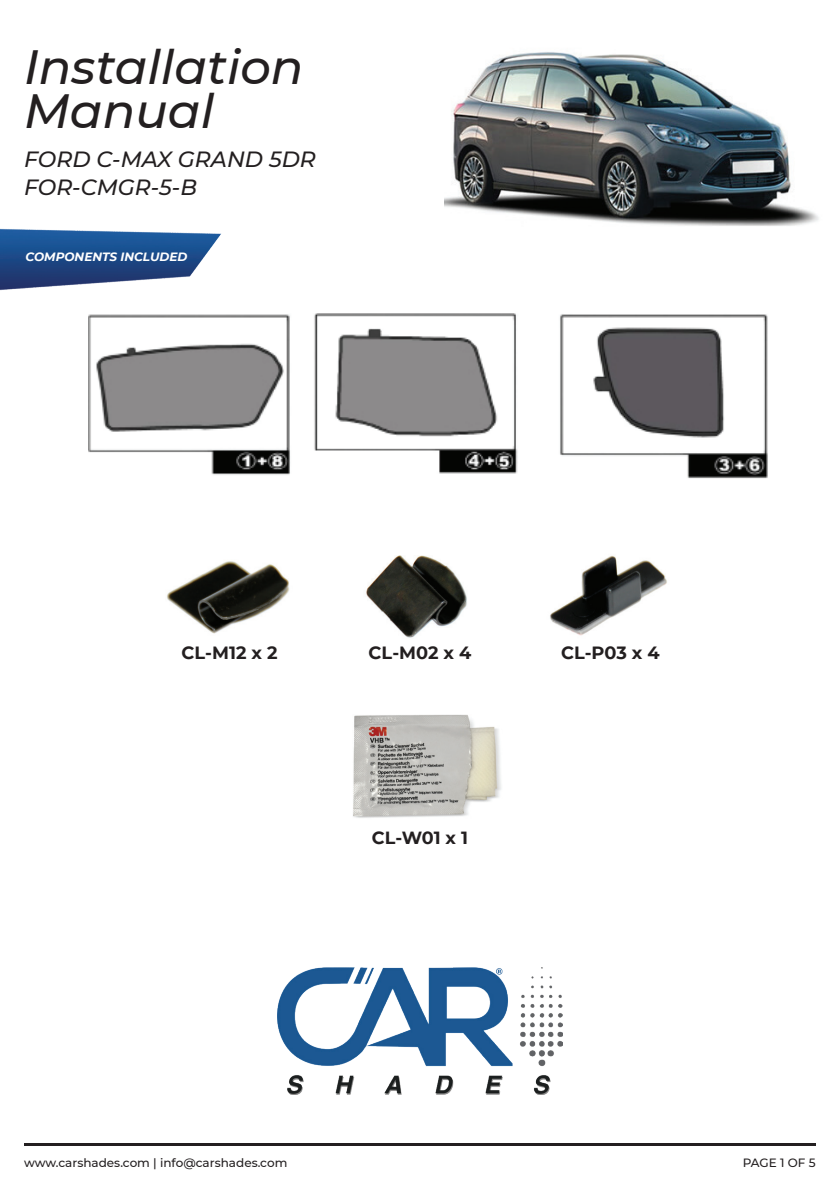
<style>
.page{position:relative;width:840px;height:1191px;background:#fff}
.page>*{position:absolute;margin:0;border:0;box-sizing:border-box;transform-origin:0 0}
.t1{font:italic 500 48px/44px "Montserrat";color:#231f20}
.t2{font:italic 500 22px/28px "Montserrat";color:#231f20}
.t3{font:700 17.8px "Montserrat";color:#231f20}
.t4{font:700 17.6px "Montserrat";color:#231f20}
.t5{font:500 12px "Montserrat";color:#231f20}
.t6{font:italic 700 12px "Montserrat";color:#fff}
</style>
<div class="page">
<img style="left:444px;top:52px;width:375px;height:174px">
<img style="left:0;top:228px;width:221px;height:63px">
<img style="left:89px;top:313px;width:679px;height:166px">
<img style="left:278px;top:967px;width:284px;height:127px">
<hr style="left:24px;top:1143px;width:791px;height:2px;background:#231f20">
<img style="left:167px;top:561px;width:122px;height:73px">
<img style="left:366px;top:555px;width:101px;height:83px">
<img style="left:353px;top:714px;width:148px;height:104px">
<img style="left:550px;top:555px;width:117px;height:81px">
<h1 class="t1" style="left:24px;top:43px;width:281px">Installation<br>Manual</h1>
<h2 class="t2" style="left:24px;top:145px;width:293px">FORD C-MAX GRAND 5DR<br>FOR-CMGR-5-B</h2>
<p class="t6" style="left:25px;top:248px;width:163px">COMPONENTS INCLUDED</p>
<h3 class="t3" style="left:181px;top:639px;width:97px">CL-M12 x 2</h3>
<h3 class="t3" style="left:368px;top:639px;width:104px">CL-M02 x 4</h3>
<h3 class="t4" style="left:372px;top:825px;width:97px">CL-W01 x 1</h3>
<h3 class="t3" style="left:560px;top:639px;width:100px">CL-P03 x 4</h3>
<p class="t5" style="left:24px;top:1153px;width:265px">www.carshades.com | info@carshades.com</p>
<p class="t5" style="left:742px;top:1153px;width:74px">PAGE 1 OF 5</p>
</div>
